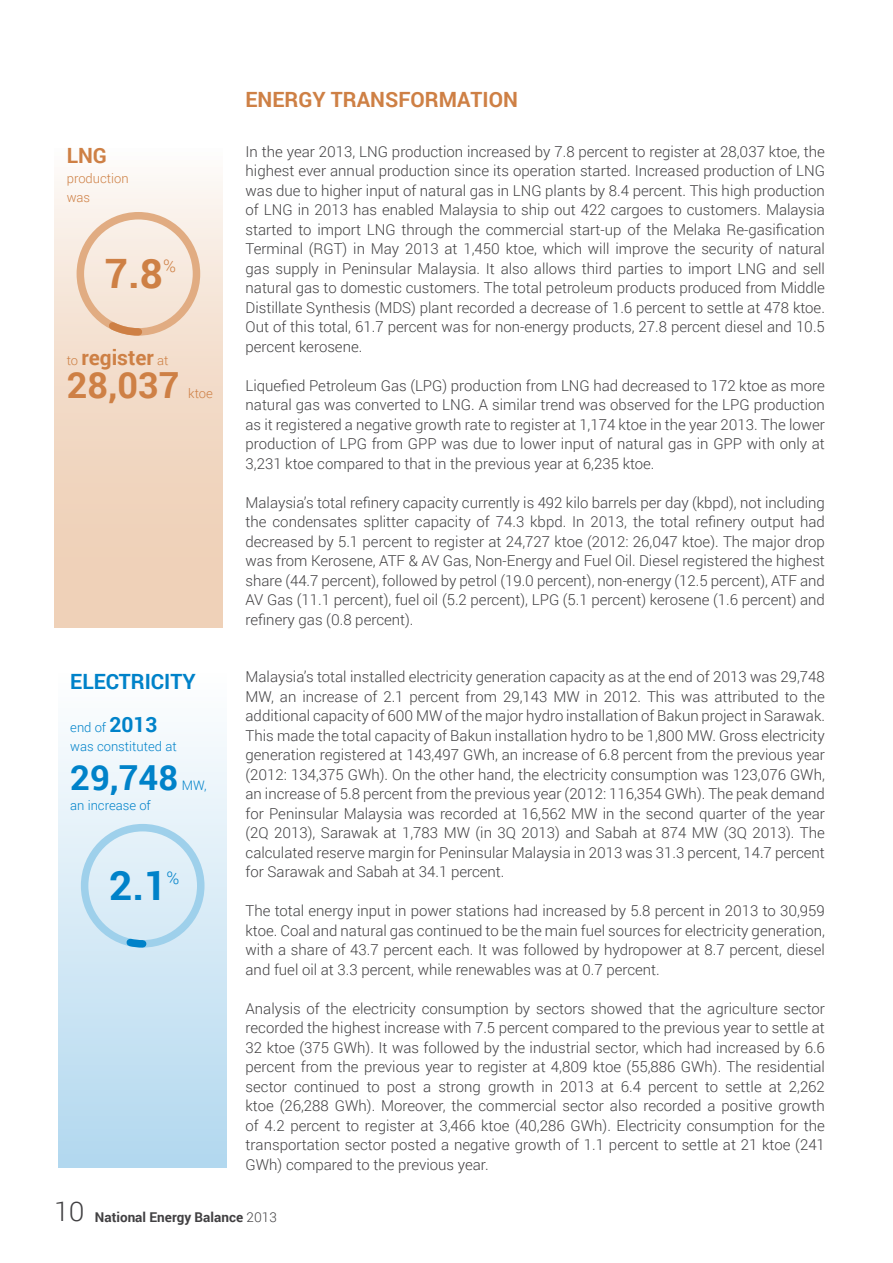
<style>
.page{position:relative;width:893px;height:1263px;background:#fff}
.page>*{position:absolute;margin:0;border:0;box-sizing:border-box;transform-origin:0 0}
.t1{font:700 40.5px "Roboto";color:#ce8045}
.t2{font:700 40.5px "Roboto";color:#0082c9}
.t3{font:700 36px "Roboto";color:#ce8045}
.t4{font:700 34.5px "Roboto";color:#0082c9}
.t5{font:700 21px "Roboto";color:#ce8045}
.t6{font:700 21px "Roboto";color:#0082c9}
.t7{font:300 17.55px "Roboto";color:#ce8045}
.t8{font:300 17.55px "Roboto";color:#0082c9}
.t9{font:300 15px/19.5px "Roboto";color:#414042;text-align:justify}
.t10{font:700 13.5px "Roboto";color:#414042}
.t11{font:300 13.05px/19.5px "Roboto";color:#0082c9}
.t12{font:300 13.05px/19.5px "Roboto";color:#ce8045}
.s1{font-weight:300;font-size:13.05px}
.s2{font-weight:700;font-size:21px}
.s3{font-weight:300;font-size:27px}
.s4{font-weight:300}
</style>
<div class="page">
<svg style="left:54px;top:179px;width:169px;height:448px;background:#f2dcc9"></svg>
<div style="left:77px;top:212px;width:123px;height:124px;border:8px solid #e1ac82;border-radius:50%"></div>
<svg style="left:103px;top:316px;width:43px;height:23px"></svg>
<div style="left:58px;top:673px;width:169px;height:494px;background:linear-gradient(to bottom,#fcfdfe,#b1d7ee)"></div>
<div style="left:81px;top:824px;width:123px;height:123px;border:8px solid #9ed0eb;border-radius:50%"></div>
<svg style="left:121px;top:933px;width:29px;height:18px"></svg>
<h3 class="t5" style="left:67px;top:141px;width:42px">LNG</h3>
<p class="t12" style="left:67px;top:168px;width:63px">production was</p>
<h1 class="t1" style="left:105px;top:245px;width:60px">7.8</h1>
<p class="t7" style="left:163px;top:254px;width:14px">%</p>
<h3 class="t5" style="left:67px;top:343px;width:103px"><span class="s1">to</span> register <span class="s1">at</span></h3>
<h2 class="t3" style="left:67px;top:360px;width:114px">28,037</h2>
<p class="t12" style="left:188px;top:384px;width:26px">ktoe</p>
<h3 class="t6" style="left:70px;top:666px;width:127px">ELECTRICITY</h3>
<p class="t11" style="left:70px;top:717px;width:108px">end of <span class="s2">2013 </span>was constituted at</p>
<h3 class="t4" style="left:70px;top:754px;width:109px">29,748</h3>
<p class="t11" style="left:182px;top:775px;width:26px">MW,</p>
<p class="t11" style="left:70px;top:795px;width:82px">an increase of</p>
<h1 class="t2" style="left:109px;top:857px;width:60px">2.1</h1>
<p class="t8" style="left:167px;top:866px;width:14px">%</p>
<h3 class="t5" style="left:246px;top:85px;width:274px">ENERGY TRANSFORMATION</h3>
<p class="t9" style="left:246px;top:141px;width:581px">In the year 2013, LNG production increased by 7.8 percent to register at 28,037 ktoe, the highest ever annual production since its operation started. Increased production of LNG was due to higher input of natural gas in LNG plants by 8.4 percent. This high production of LNG in 2013 has enabled Malaysia to ship out 422 cargoes to customers. Malaysia started to import LNG through the commercial start-up of the Melaka Re-gasification Terminal (RGT) in May 2013 at 1,450 ktoe, which will improve the security of natural gas supply in Peninsular Malaysia. It also allows third parties to import LNG and sell natural gas to domestic customers. The total petroleum products produced from Middle Distillate Synthesis (MDS) plant recorded a decrease of 1.6 percent to settle at 478 ktoe.<br>Out of this total, 61.7 percent was for non-energy products, 27.8 percent diesel and 10.5 percent kerosene.</p>
<p class="t9" style="left:246px;top:375px;width:581px">Liquefied Petroleum Gas (LPG) production from LNG had decreased to 172 ktoe as more natural gas was converted to LNG. A similar trend was observed for the LPG production as it registered a negative growth rate to register at 1,174 ktoe in the year 2013. The lower production of LPG from GPP was due to lower input of natural gas in GPP with only at 3,231 ktoe compared to that in the previous year at 6,235 ktoe.</p>
<p class="t9" style="left:246px;top:492px;width:581px">Malaysia’s total refinery capacity currently is 492 kilo barrels per day (kbpd), not including the condensates splitter capacity of 74.3 kbpd. In 2013, the total refinery output had decreased by 5.1 percent to register at 24,727 ktoe (2012: 26,047 ktoe). The major drop was from Kerosene, ATF &amp; AV Gas, Non-Energy and Fuel Oil. Diesel registered the highest share (44.7 percent), followed by petrol (19.0 percent), non-energy (12.5 percent), ATF and AV Gas (11.1 percent), fuel oil (5.2 percent), LPG (5.1 percent) kerosene (1.6 percent) and refinery gas (0.8 percent).</p>
<p class="t9" style="left:246px;top:667px;width:581px">Malaysia’s total installed electricity generation capacity as at the end of 2013 was 29,748<br>MW, an increase of 2.1 percent from 29,143 MW in 2012. This was attributed to the additional capacity of 600 MW of the major hydro installation of Bakun project in Sarawak.<br>This made the total capacity of Bakun installation hydro to be 1,800 MW. Gross electricity generation registered at 143,497 GWh, an increase of 6.8 percent from the previous year (2012: 134,375 GWh). On the other hand, the electricity consumption was 123,076 GWh, an increase of 5.8 percent from the previous year (2012: 116,354 GWh). The peak demand for Peninsular Malaysia was recorded at 16,562 MW in the second quarter of the year (2Q 2013), Sarawak at 1,783 MW (in 3Q 2013) and Sabah at 874 MW (3Q 2013). The calculated reserve margin for Peninsular Malaysia in 2013 was 31.3 percent, 14.7 percent for Sarawak and Sabah at 34.1 percent.</p>
<p class="t9" style="left:246px;top:901px;width:581px">The total energy input in power stations had increased by 5.8 percent in 2013 to 30,959 ktoe. Coal and natural gas continued to be the main fuel sources for electricity generation, with a share of 43.7 percent each. It was followed by hydropower at 8.7 percent, diesel and fuel oil at 3.3 percent, while renewables was at 0.7 percent.</p>
<p class="t9" style="left:246px;top:998px;width:581px">Analysis of the electricity consumption by sectors showed that the agriculture sector recorded the highest increase with 7.5 percent compared to the previous year to settle at 32 ktoe (375 GWh). It was followed by the industrial sector, which had increased by 6.6 percent from the previous year to register at 4,809 ktoe (55,886 GWh). The residential sector continued to post a strong growth in 2013 at 6.4 percent to settle at 2,262 ktoe (26,288 GWh). Moreover, the commercial sector also recorded a positive growth of 4.2 percent to register at 3,466 ktoe (40,286 GWh). Electricity consumption for the transportation sector posted a negative growth of 1.1 percent to settle at 21 ktoe (241<br>GWh) compared to the previous year.</p>
<p class="t10" style="left:54px;top:1207px;width:224px"><span class="s3">10</span> National Energy Balance <span class="s4">2013</span></p>
</div>
